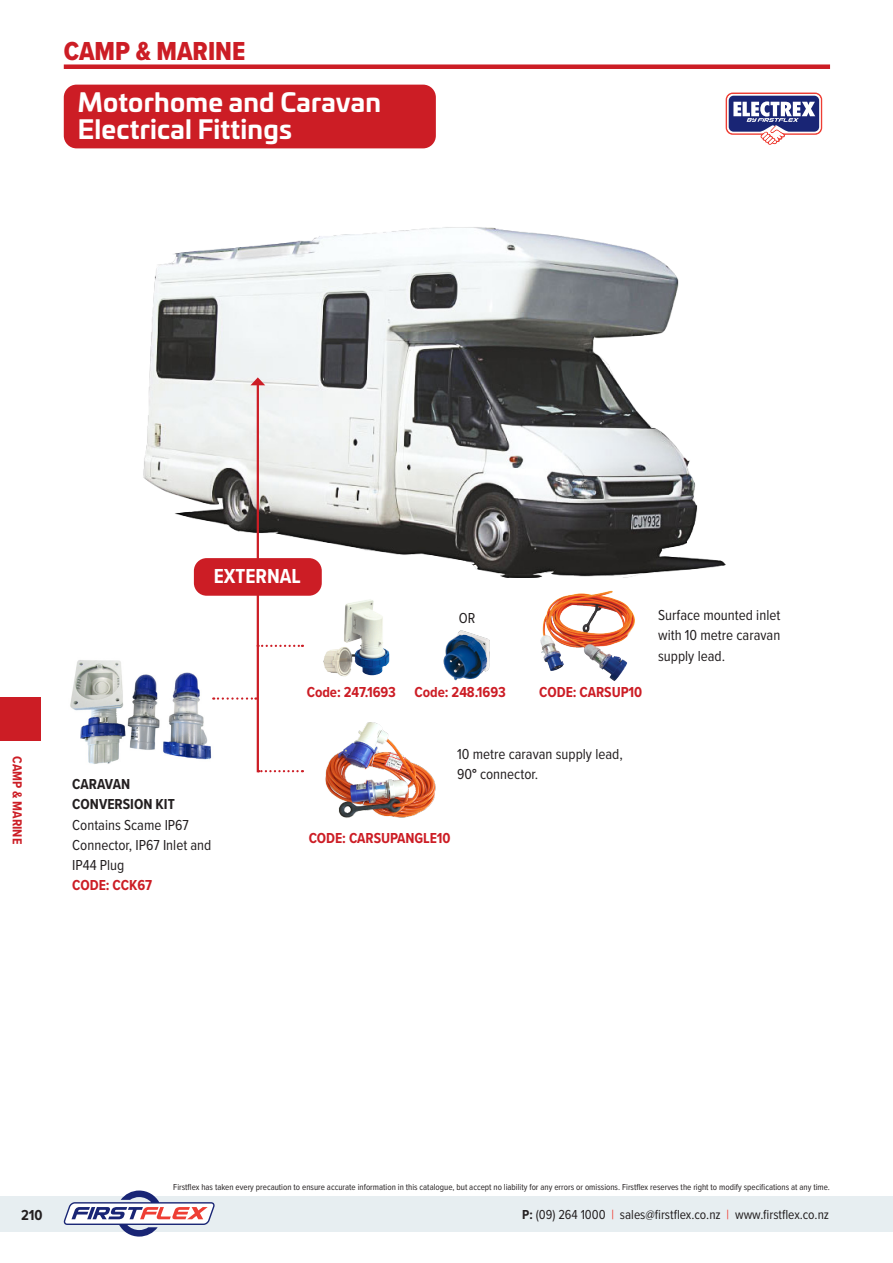
<style>
.page{position:relative;width:893px;height:1263px;background:#fff}
.page>*{position:absolute;margin:0;border:0;box-sizing:border-box;transform-origin:0 0}
.t1{font:27px "Proxima Nova Cond Extrabld";color:#cc1d25}
.H1__Page_title{font:700 25.5px/27px "Univia Pro";letter-spacing:.01em;color:#fff}
.Content_Body{font:700 21px "Proxima Nova Cond";color:#fff}
.Content_Body-2{font:15px/20.2px "Proxima Nova Cond";color:#231f20}
.CODE__bold{font:700 15px "Proxima Nova Cond";letter-spacing:-.005em;color:#cc1d25}
.Content_Body-3{font:700 15px/20.2px "Proxima Nova Cond";color:#231f20}
.t2{font:13.5px "Proxima Nova Cond";color:#231f20}
.t3{font:700 13.5px "Proxima Nova Cond";color:#cc1d25}
.t4{font:9px "Proxima Nova Cond";color:#231f20}
.s1{font-family:"Proxima Nova";font-weight:700}
.s2{font-weight:700}
.s3{color:#ee3e34}
</style>
<div class="page">
<div style="left:64px;top:64px;width:766px;height:5px;background:#cc1d25"></div>
<div style="left:0;top:1196px;width:893px;height:36px;background:#e7eef1"></div>
<div style="left:0;top:697px;width:40px;height:44px;background:#cc1d25"></div>
<svg style="left:64px;top:1190px;width:151px;height:46px"></svg>
<img style="left:70px;top:660px;width:143px;height:104px">
<div style="left:64px;top:85px;width:372px;height:63px;background:#cc1d25;border-radius:13px"></div>
<svg style="left:726px;top:93px;width:96px;height:52px"></svg>
<img style="left:143px;top:227px;width:583px;height:357px">
<hr style="left:257px;top:383px;width:2px;height:389px;background:#cc1d25">
<svg style="left:250px;top:377px;width:15px;height:8px"></svg>
<svg style="left:259px;top:645px;width:44px;height:2px"></svg>
<svg style="left:259px;top:770px;width:44px;height:2px"></svg>
<img style="left:443px;top:630px;width:47px;height:51px">
<img style="left:540px;top:590px;width:95px;height:91px">
<img style="left:325px;top:722px;width:111px;height:96px">
<img style="left:323px;top:599px;width:67px;height:77px">
<div style="left:194px;top:558px;width:128px;height:38px;background:#cc1d25;border-radius:13px"></div>
<svg style="left:213px;top:697px;width:43px;height:3px"></svg>
<h1 class="t1" style="left:64px;top:31px;width:183px">CAMP &amp; MARINE</h1>
<p class="H1__Page_title" style="left:78px;top:87px;width:305px">Motorhome and Caravan<br>Electrical Fittings</p>
<h3 class="t3" style="left:27px;top:756px;width:90px;rotate:90deg">CAMP &amp; MARINE</h3>
<p class="Content_Body" style="left:214px;top:561px;width:89px">EXTERNAL</p>
<p class="CODE__bold" style="left:307px;top:681px;width:91px">Code: 247.1693</p>
<p class="Content_Body-2" style="left:459px;top:607px;width:18px">OR</p>
<p class="CODE__bold" style="left:415px;top:681px;width:93px">Code: 248.1693</p>
<p class="CODE__bold" style="left:539px;top:681px;width:104px">CODE: CARSUP10</p>
<p class="Content_Body-2" style="left:658px;top:604px;width:124px;text-align:justify">Surface mounted inlet with 10 metre caravan supply lead.</p>
<p class="Content_Body-3" style="left:72px;top:773px;width:104px">CARAVAN<br>CONVERSION KIT</p>
<p class="Content_Body-2" style="left:72px;top:814px;width:141px">Contains Scame IP67<br>Connector, IP67 Inlet and<br>IP44 Plug</p>
<p class="CODE__bold" style="left:72px;top:874px;width:81px">CODE: CCK67</p>
<p class="Content_Body-2" style="left:457px;top:743px;width:167px">10 metre caravan supply lead,<br>90<span class="s1">°</span> connector.</p>
<p class="CODE__bold" style="left:309px;top:827px;width:143px">CODE: CARSUPANGLE10</p>
<p class="t4" style="left:173px;top:1181px;width:658px">Firstflex has taken every precaution to ensure accurate information in this catalogue, but accept no liability for any errors or omissions. Firstflex reserves the right to modify specifications at any time.</p>
<h3 class="Content_Body-3" style="left:21px;top:1204px;width:23px">210</h3>
<h3 class="t2" style="left:522px;top:1205px;width:308px"><span class="s2">P:</span> (09) 264 1000 <span class="s3">|</span> sales@firstflex.co.nz <span class="s3">|</span> www.firstflex.co.nz</h3>
</div>
